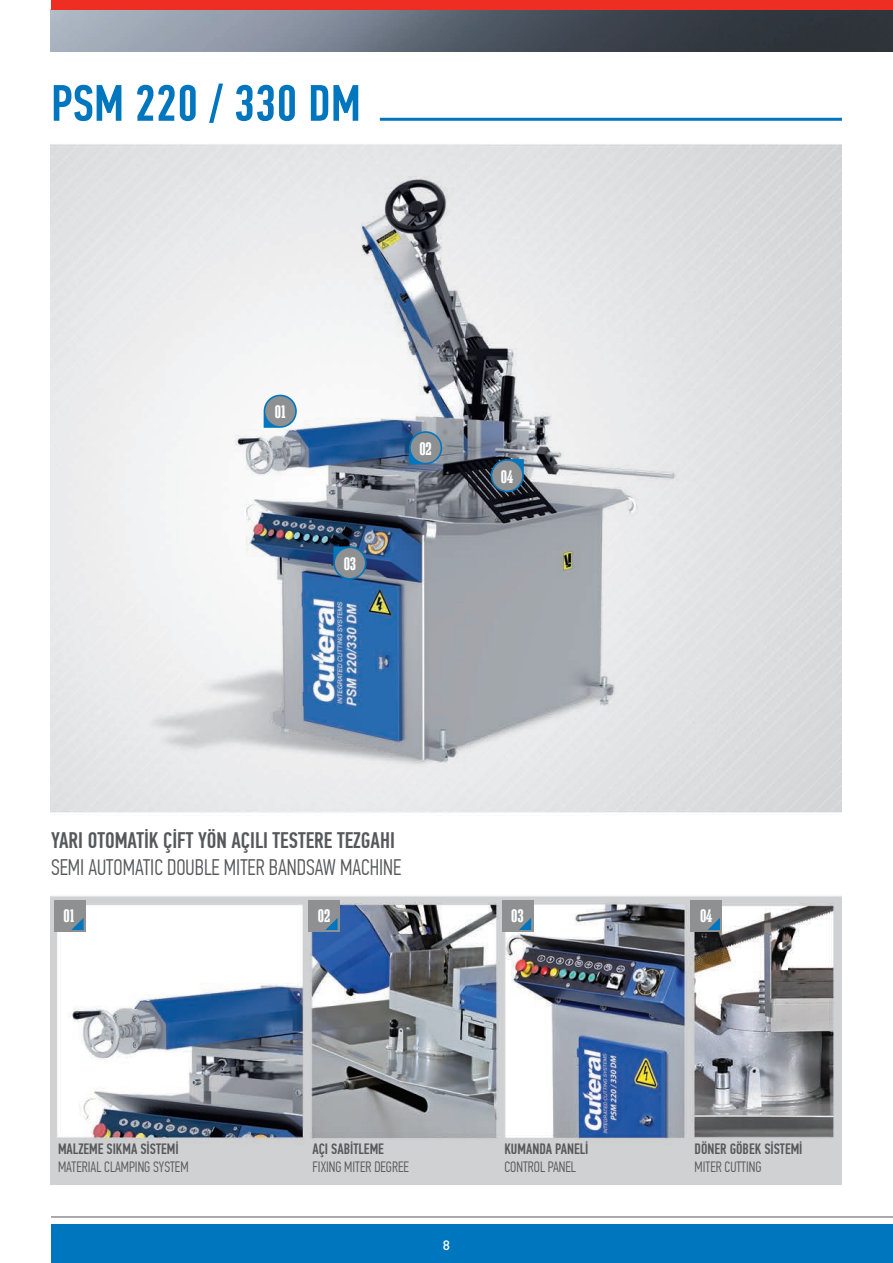
<style>
.page{position:relative;width:893px;height:1263px;background:#fff}
.page>*{position:absolute;margin:0;border:0;box-sizing:border-box;transform-origin:0 0}
.t1{font:500 51.3px "PF Din Text Comp Pro";color:#0076be}
.t2{font:500 22.5px "PF Din Text Comp Pro";color:#57585a}
.t3{font:300 22.5px "PF Din Text Comp Pro";color:#57585a}
.t4{font:18px "DX Egyptian Fett";color:#fff}
.t5{font:300 15px "PF Din Text Comp Pro";color:#57585a}
.t6{font:500 15px "PF Din Text Comp Pro";color:#57585a}
.t7{font:500 13.5px "DIN Pro";color:#fff}
</style>
<div class="page">
<div style="left:51px;top:1225px;width:842px;height:38px;background:#0076be"></div>
<img style="left:51px;top:10px;width:842px;height:42px">
<div style="left:51px;top:0;width:842px;height:10px;background:#ee2e22"></div>
<hr style="left:380px;top:118px;width:462px;height:3px;background:#0076be">
<img style="left:51px;top:144px;width:791px;height:1041px">
<div style="left:54px;top:901px;width:32px;height:31px;background:#8e9091"></div>
<svg style="left:71px;top:918px;width:13px;height:12px"></svg>
<div style="left:308px;top:901px;width:32px;height:31px;background:#8e9091"></div>
<svg style="left:325px;top:918px;width:13px;height:12px"></svg>
<div style="left:502px;top:901px;width:31px;height:31px;background:#8e9091"></div>
<svg style="left:519px;top:918px;width:12px;height:12px"></svg>
<div style="left:691px;top:901px;width:31px;height:31px;background:#8e9091"></div>
<svg style="left:708px;top:918px;width:12px;height:12px"></svg>
<svg style="left:264px;top:395px;width:33px;height:33px"></svg>
<svg style="left:333px;top:546px;width:34px;height:34px"></svg>
<svg style="left:491px;top:459px;width:33px;height:33px"></svg>
<svg style="left:409px;top:431px;width:33px;height:33px"></svg>
<div style="left:265px;top:396px;width:30px;height:30px;background:#8e9091;border-radius:50%"></div>
<div style="left:335px;top:548px;width:30px;height:30px;background:#8e9091;border-radius:50%"></div>
<div style="left:492px;top:461px;width:30px;height:30px;background:#8e9091;border-radius:50%"></div>
<div style="left:411px;top:433px;width:30px;height:30px;background:#8e9091;border-radius:50%"></div>
<hr style="left:51px;top:1216px;width:842px;height:2px;background:#8e9091">
<p class="t1" style="left:51px;top:73px;width:311px">PSM 220 / 330 DM</p>
<p class="t4" style="left:275px;top:402px;width:12px">01</p>
<p class="t4" style="left:344px;top:554px;width:14px">03</p>
<p class="t4" style="left:419px;top:439px;width:14px">02</p>
<p class="t4" style="left:501px;top:466px;width:14px">04</p>
<p class="t2" style="left:51px;top:827px;width:345px">YARI OTOMATİK ÇİFT YÖN AÇILI TESTERE TEZGAHI</p>
<p class="t3" style="left:51px;top:854px;width:352px">SEMI AUTOMATIC DOUBLE MITER BANDSAW MACHINE</p>
<p class="t4" style="left:63px;top:906px;width:12px">01</p>
<p class="t4" style="left:318px;top:906px;width:14px">02</p>
<p class="t4" style="left:511px;top:906px;width:14px">03</p>
<p class="t4" style="left:700px;top:906px;width:14px">04</p>
<p class="t6" style="left:58px;top:1140px;width:122px">MALZEME SIKMA SİSTEMİ</p>
<p class="t5" style="left:58px;top:1158px;width:132px">MATERIAL CLAMPING SYSTEM</p>
<p class="t6" style="left:313px;top:1140px;width:73px">AÇI SABİTLEME</p>
<p class="t5" style="left:313px;top:1158px;width:98px">FIXING MITER DEGREE</p>
<p class="t7" style="left:443px;top:1236px;width:9px">8</p>
<p class="t6" style="left:504px;top:1140px;width:85px">KUMANDA PANELİ</p>
<p class="t5" style="left:504px;top:1158px;width:73px">CONTROL PANEL</p>
<p class="t6" style="left:695px;top:1140px;width:109px">DÖNER GÖBEK SİSTEMİ</p>
<p class="t5" style="left:695px;top:1158px;width:68px">MITER CUTTING</p>
</div>
